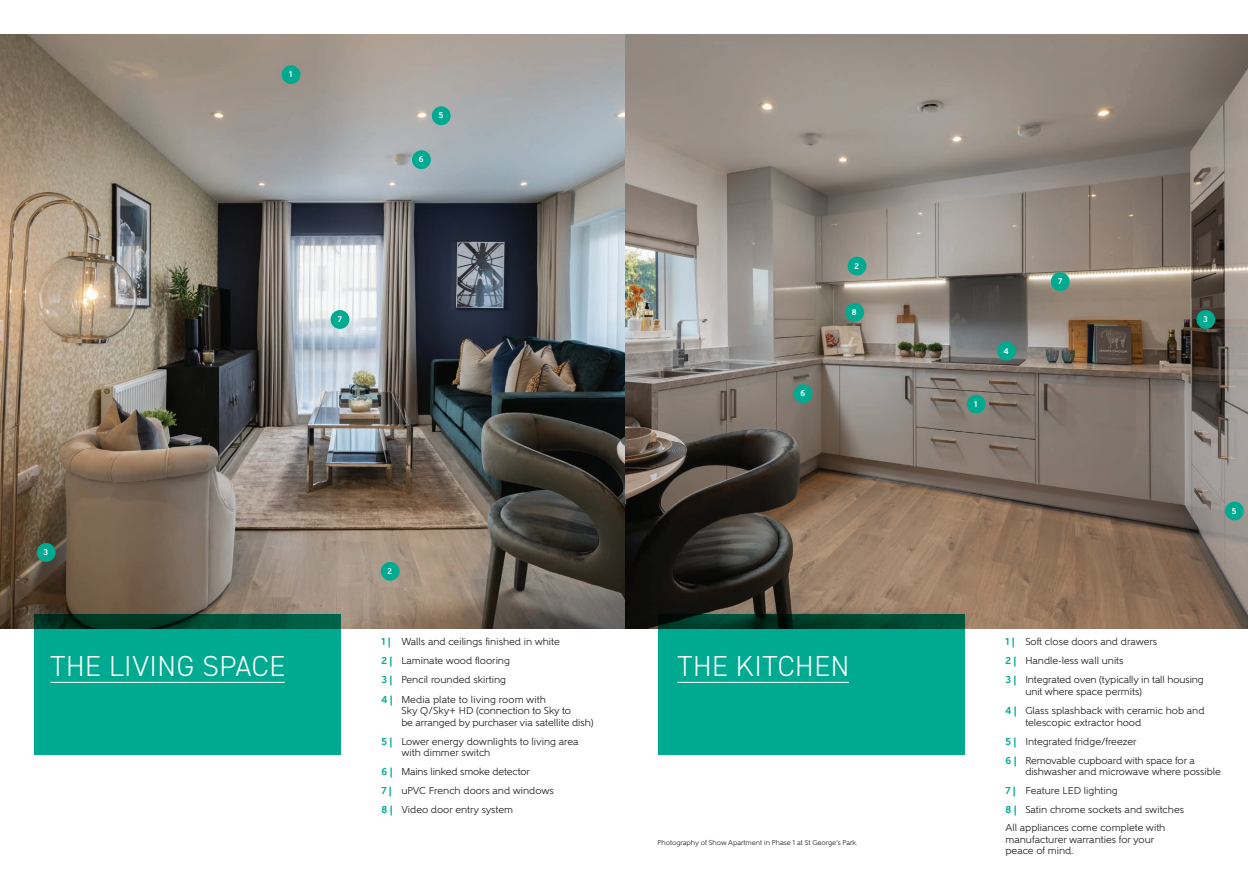
<style>
.page{position:relative;width:1248px;height:879px;background:#fff}
.page>*{position:absolute;margin:0;border:0;box-sizing:border-box;transform-origin:0 0}
.t1{font:300 29px "DIN2014";letter-spacing:.02em;color:#fff}
.t2{font:10px/19px "Gentleman 500";color:#231f20}
.t3{font:700 8.2px "Gentleman 800";color:#fff}
.t4{font:7px "Gentleman 500";color:#231f20}
.s1{font-family:"Gentleman 800";font-weight:700;color:#00aa91}
</style>
<div class="page">
<img style="left:624px;top:34px;width:623px;height:594px">
<div style="left:793px;top:384px;width:19px;height:19px;background:#00aa91;border-radius:50%"></div>
<div style="left:1050px;top:272px;width:19px;height:19px;background:#00aa91;border-radius:50%"></div>
<div style="left:966px;top:394px;width:19px;height:19px;background:#00aa91;border-radius:50%"></div>
<div style="left:847px;top:257px;width:19px;height:18px;background:#00aa91;border-radius:50%"></div>
<div style="left:1196px;top:310px;width:19px;height:19px;background:#00aa91;border-radius:50%"></div>
<div style="left:1224px;top:501px;width:19px;height:19px;background:#00aa91;border-radius:50%"></div>
<div style="left:996px;top:342px;width:19px;height:18px;background:#00aa91;border-radius:50%"></div>
<img style="left:0;top:34px;width:624px;height:594px">
<div style="left:281px;top:65px;width:19px;height:19px;background:#00aa91;border-radius:50%"></div>
<div style="left:381px;top:562px;width:18px;height:19px;background:#00aa91;border-radius:50%"></div>
<div style="left:330px;top:310px;width:19px;height:19px;background:#00aa91;border-radius:50%"></div>
<div style="left:37px;top:543px;width:19px;height:19px;background:#00aa91;border-radius:50%"></div>
<div style="left:412px;top:150px;width:19px;height:19px;background:#00aa91;border-radius:50%"></div>
<div style="left:432px;top:106px;width:18px;height:19px;background:#00aa91;border-radius:50%"></div>
<div style="left:34px;top:614px;width:306px;height:141px;background:#00aa91"></div>
<div style="left:658px;top:614px;width:306px;height:141px;background:#00aa91"></div>
<hr style="left:677px;top:682px;width:171px;height:1px;background:#fff">
<hr style="left:50px;top:682px;width:235px;height:1px;background:#fff">
<div style="left:845px;top:303px;width:19px;height:19px;background:#00aa91;border-radius:50%"></div>
<p class="t3" style="left:44px;top:547px;width:6px">3</p>
<p class="t3" style="left:289px;top:69px;width:5px">1</p>
<p class="t3" style="left:337px;top:314px;width:6px">7</p>
<p class="t3" style="left:419px;top:154px;width:6px">6</p>
<p class="t3" style="left:438px;top:111px;width:6px">5</p>
<p class="t3" style="left:387px;top:566px;width:6px">2</p>
<p class="t3" style="left:800px;top:388px;width:6px">6</p>
<p class="t3" style="left:854px;top:261px;width:6px">2</p>
<p class="t3" style="left:851px;top:307px;width:6px">8</p>
<p class="t2" style="left:381px;top:632px;width:180px"><span class="s1">1 |</span> Walls and ceilings finished in white<br><span class="s1">2 |</span> Laminate wood flooring<br><span class="s1">3 |</span> Pencil rounded skirting<br><span class="s1">4 |</span> Media plate to living room with</p>
<p class="t2" style="left:401px;top:705px;width:194px;line-height:11.5px">Sky Q/Sky+ HD (connection to Sky to<br>be arranged by purchaser via satellite dish)</p>
<p class="t2" style="left:401px;top:735px;width:179px;line-height:11.5px;text-indent:-20px"><span class="s1">5 |</span> Lower energy downlights to living area with dimmer switch</p>
<p class="t2" style="left:381px;top:762px;width:174px"><span class="s1">6 |</span> Mains linked smoke detector<br><span class="s1">7 |</span> uPVC French doors and windows<br><span class="s1">8 |</span> Video door entry system</p>
<h1 class="t1" style="left:51px;top:648px;width:236px">THE LIVING SPACE</h1>
<h1 class="t1" style="left:677px;top:648px;width:173px">THE KITCHEN</h1>
<p class="t4" style="left:657px;top:838px;width:202px">Photography of Show Apartment in Phase 1 at St George’s Park.</p>
<p class="t3" style="left:974px;top:399px;width:5px">1</p>
<p class="t3" style="left:1003px;top:346px;width:6px">4</p>
<p class="t3" style="left:1057px;top:276px;width:6px">7</p>
<p class="t3" style="left:1202px;top:314px;width:6px">3</p>
<p class="t3" style="left:1231px;top:506px;width:6px">5</p>
<p class="t2" style="left:1005px;top:632px;width:200px"><span class="s1">1 |</span> Soft close doors and drawers<br><span class="s1">2 |</span> Handle-less wall units<br><span class="s1">3 |</span> Integrated oven (typically in tall housing</p>
<p class="t2" style="left:1005px;top:682px;width:200px;text-indent:20px">unit where space permits)<br><span class="s1">4 |</span> Glass splashback with ceramic hob and</p>
<p class="t2" style="left:1005px;top:712px;width:191px;text-indent:20px">telescopic extractor hood<br><span class="s1">5 |</span> Integrated fridge/freezer<br><span class="s1">6 |</span> Removable cupboard with space for a</p>
<p class="t2" style="left:1005px;top:762px;width:217px;text-indent:20px">dishwasher and microwave where possible<br><span class="s1">7 |</span> Feature LED lighting<br><span class="s1">8 |</span> Satin chrome sockets and switches</p>
<p class="t2" style="left:1005px;top:822px;width:161px;line-height:11.5px">All appliances come complete with manufacturer warranties for your peace of mind.</p>
</div>
